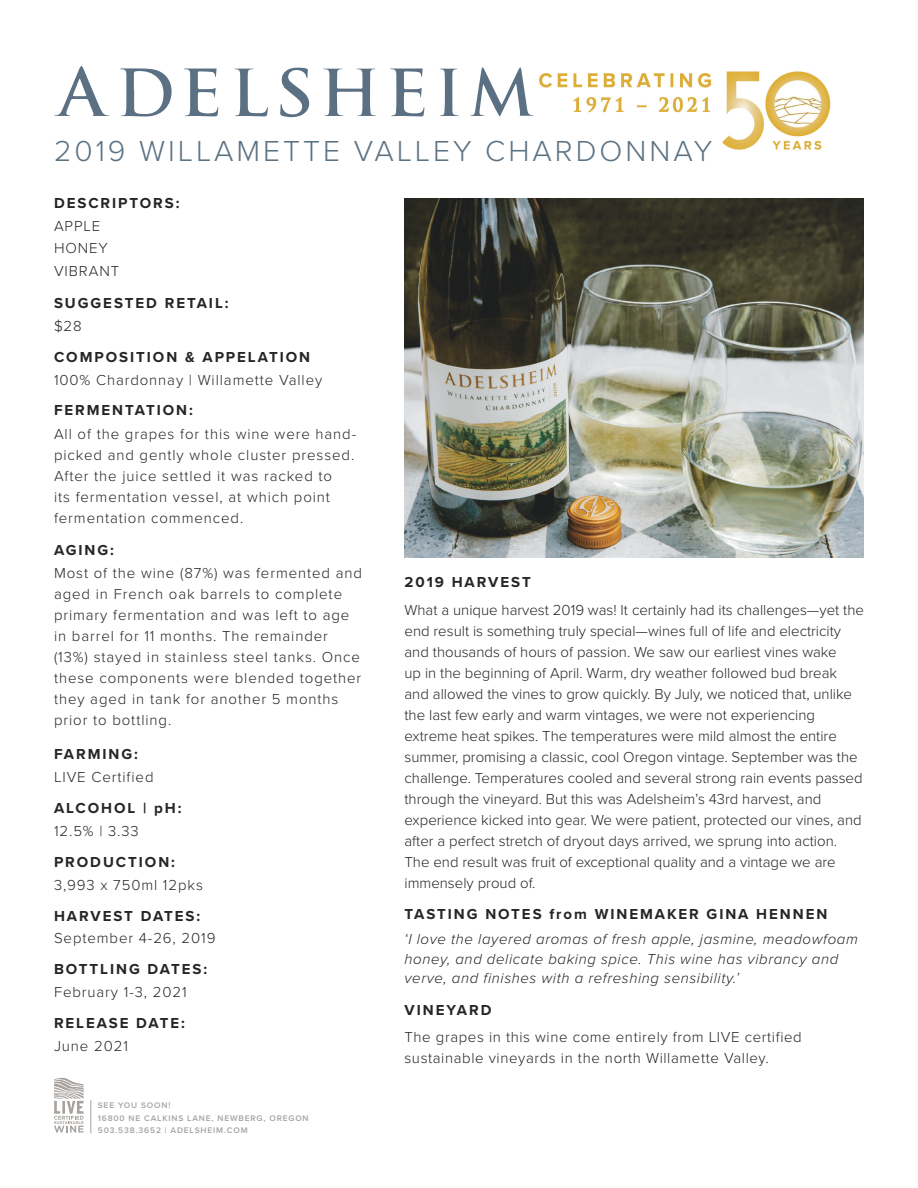
<style>
.page{position:relative;width:918px;height:1188px;background:#fff}
.page>*{position:absolute;margin:0;border:0;box-sizing:border-box;transform-origin:0 0}
.t1{font:300 30px "Proxima Nova";letter-spacing:.1em;color:#5b7283}
.t2{font:300 15px/21px "Proxima Nova";color:#262527}
.t3{font:300 15px/21px "Proxima Nova";letter-spacing:.06em;color:#262527}
.t4{font:700 15px "Proxima Nova";letter-spacing:.13em;color:#262527}
.t5{font:italic 300 15px/19.5px "Proxima Nova";letter-spacing:.04em;color:#262527}
.t6{font:300 15px/21.6px "Proxima Nova";letter-spacing:.04em;color:#262527}
.t7{font:600 8.4px/12.6px "Proxima Nova";letter-spacing:.1em;color:#a7a29e}
</style>
<div class="page">
<svg style="left:470px;top:67px;width:65px;height:49px"></svg>
<svg style="left:323px;top:69px;width:54px;height:47px"></svg>
<svg style="left:120px;top:68px;width:52px;height:49px"></svg>
<svg style="left:54px;top:66px;width:55px;height:50px"></svg>
<svg style="left:184px;top:69px;width:34px;height:47px"></svg>
<svg style="left:390px;top:69px;width:34px;height:47px"></svg>
<svg style="left:280px;top:67px;width:30px;height:51px"></svg>
<svg style="left:234px;top:69px;width:34px;height:47px"></svg>
<svg style="left:440px;top:69px;width:19px;height:47px"></svg>
<img style="left:722px;top:71px;width:109px;height:79px">
<img style="left:539px;top:73px;width:173px;height:15px">
<img style="left:573px;top:97px;width:137px;height:16px">
<img style="left:405px;top:198px;width:459px;height:359px">
<hr style="left:91px;top:1100px;width:1px;height:33px;background:#a7a29e">
<svg style="left:54px;top:1078px;width:30px;height:55px"></svg>
<p class="t1" style="left:54px;top:128px;width:660px">2019 WILLAMETTE VALLEY CHARDONNAY</p>
<p class="t4" style="left:54px;top:192px;width:127px">DESCRIPTORS:</p>
<p class="t2" style="left:54px;top:215px;width:48px">APPLE</p>
<p class="t2" style="left:54px;top:237px;width:55px">HONEY</p>
<p class="t3" style="left:54px;top:260px;width:67px">VIBRANT</p>
<p class="t4" style="left:54px;top:292px;width:176px">SUGGESTED RETAIL:</p>
<p class="t2" style="left:54px;top:315px;width:29px">$28</p>
<p class="t4" style="left:54px;top:346px;width:258px">COMPOSITION &amp; APPELATION</p>
<p class="t3" style="left:54px;top:369px;width:270px">100% Chardonnay | Willamette Valley</p>
<p class="t4" style="left:54px;top:399px;width:140px">FERMENTATION:</p>
<p class="t3" style="left:54px;top:422px;width:304px">All of the grapes for this wine were hand&shy;picked and gently whole cluster pressed.<br>After the juice settled it was racked to<br>its fermentation vessel, at which point fermentation commenced.</p>
<p class="t4" style="left:54px;top:538px;width:61px">AGING:</p>
<p class="t3" style="left:54px;top:562px;width:310px">Most of the wine (87%) was fermented and aged in French oak barrels to complete primary fermentation and was left to age in barrel for 11 months. The remainder (13%) stayed in stainless steel tanks. Once these components were blended together they aged in tank for another 5 months prior to bottling.</p>
<p class="t4" style="left:54px;top:742px;width:85px">FARMING:</p>
<p class="t3" style="left:54px;top:766px;width:101px">LIVE Certified</p>
<p class="t4" style="left:54px;top:797px;width:129px">ALCOHOL | pH:</p>
<p class="t2" style="left:54px;top:820px;width:86px">12.5% | 3.33</p>
<p class="t4" style="left:54px;top:851px;width:122px">PRODUCTION:</p>
<p class="t3" style="left:54px;top:874px;width:150px">3,993 x 750ml 12pks</p>
<p class="t4" style="left:54px;top:905px;width:148px">HARVEST DATES:</p>
<p class="t3" style="left:54px;top:927px;width:163px">September 4-26, 2019</p>
<p class="t4" style="left:54px;top:957px;width:155px">BOTTLING DATES:</p>
<p class="t3" style="left:54px;top:981px;width:134px">February 1-3, 2021</p>
<p class="t4" style="left:54px;top:1012px;width:132px">RELEASE DATE:</p>
<p class="t3" style="left:54px;top:1035px;width:76px">June 2021</p>
<p class="t7" style="left:98px;top:1099px;width:74px">SEE YOU SOON!</p>
<p class="t7" style="left:98px;top:1111px;width:212px">16800 NE CALKINS LANE, NEWBERG, OREGON<br>503.538.3652 | ADELSHEIM.COM</p>
<p class="t4" style="left:405px;top:571px;width:128px">2019 HARVEST</p>
<p class="t2" style="left:405px;top:598px;width:461px">What a unique harvest 2019 was! It certainly had its challenges—yet the end result is something truly special—wines full of life and electricity and thousands of hours of passion. We saw our earliest vines wake<br>up in the beginning of April. Warm, dry weather followed bud break and allowed the vines to grow quickly. By July, we noticed that, unlike the last few early and warm vintages, we were not experiencing extreme heat spikes. The temperatures were mild almost the entire summer, promising a classic, cool Oregon vintage. September was the challenge. Temperatures cooled and several strong rain events passed through the vineyard. But this was Adelsheim’s 43rd harvest, and experience kicked into gear. We were patient, protected our vines, and after a perfect stretch of dryout days arrived, we sprung into action.<br>The end result was fruit of exceptional quality and a vintage we are immensely proud of.</p>
<p class="t4" style="left:405px;top:903px;width:424px">TASTING NOTES from WINEMAKER GINA HENNEN</p>
<p class="t5" style="left:405px;top:929px;width:455px">‘I love the layered aromas of fresh apple, jasmine, meadowfoam honey, and delicate baking spice. This wine has vibrancy and verve, and finishes with a refreshing sensibility.’</p>
<p class="t4" style="left:405px;top:998px;width:89px">VINEYARD</p>
<p class="t6" style="left:405px;top:1025px;width:399px">The grapes in this wine come entirely from LIVE certified sustainable vineyards in the north Willamette Valley.</p>
</div>
